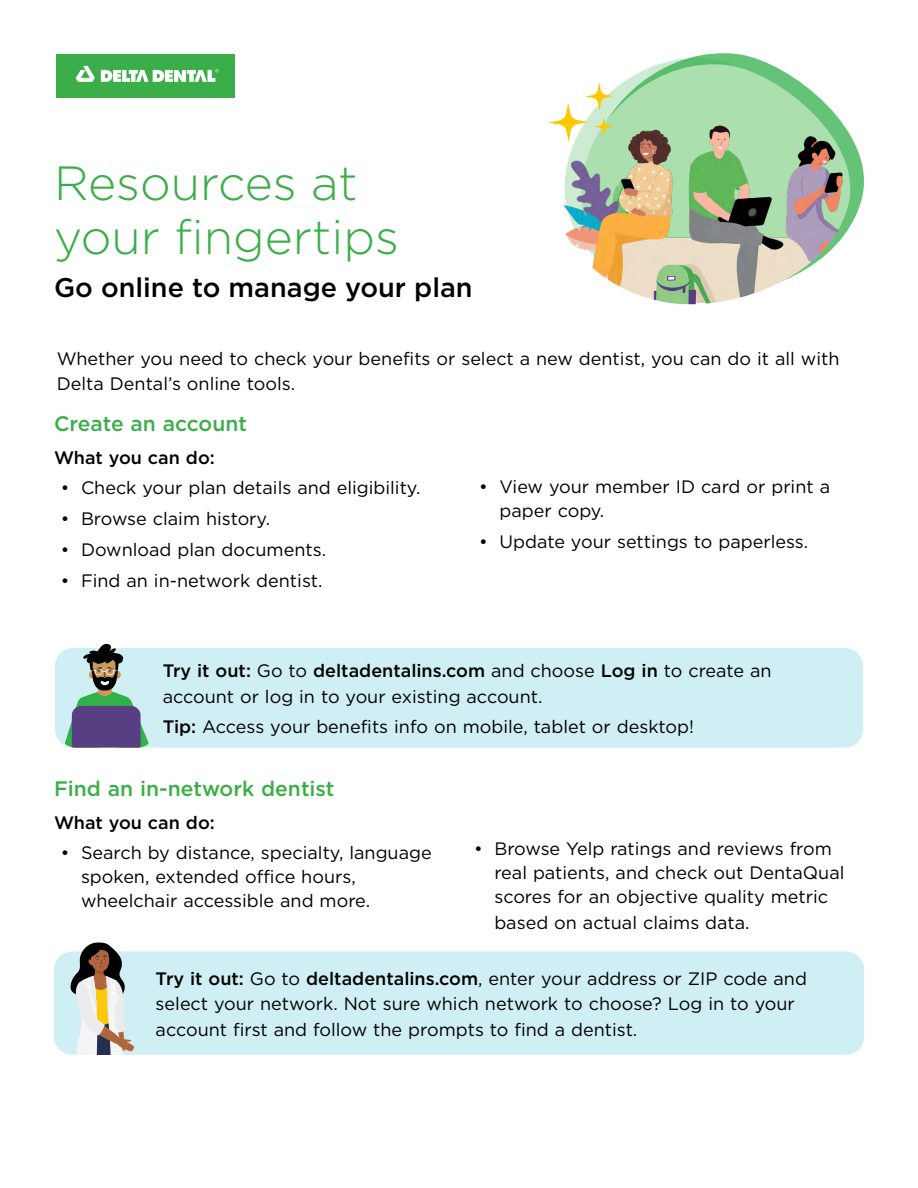
<style>
.page{position:relative;width:918px;height:1188px;background:#fff}
.page>*{position:absolute;margin:0;border:0;box-sizing:border-box;transform-origin:0 0}
.t1{font:300 48px/54px "Gotham";color:#3cae49}
.t2{font:500 27px "Gotham";color:#000}
.Body{font:500 21px "Gotham";color:#3cae49}
.Body-2{font:18px/25.5px "Gotham";color:#000}
.Body-3{font:500 18px "Gotham";color:#000}
.s1{font-weight:500}
</style>
<div class="page">
<div style="left:54px;top:951px;width:810px;height:104px;background:#cfeff4;border-radius:18px"></div>
<div style="left:55px;top:648px;width:808px;height:100px;background:#cfeff4;border-radius:18px"></div>
<div style="left:57px;top:54px;width:178px;height:44px;background:#3cae49"></div>
<svg style="left:76px;top:66px;width:19px;height:16px"></svg>
<svg style="left:101px;top:69px;width:117px;height:13px"></svg>
<svg style="left:70px;top:942px;width:64px;height:113px"></svg>
<svg style="left:65px;top:643px;width:84px;height:105px"></svg>
<svg style="left:627px;top:56px;width:170px;height:24px"></svg>
<img style="left:563px;top:80px;width:301px;height:225px">
<svg style="left:549px;top:82px;width:65px;height:60px"></svg>
<h1 class="t1" style="left:54px;top:155px;width:346px">Resources at your fingertips</h1>
<h2 class="t2" style="left:54px;top:270px;width:420px">Go online to manage your plan</h2>
<p class="Body-2" style="left:57px;top:345px;width:784px">Whether you need to check your benefits or select a new dentist, you can do it all with<br>Delta Dental’s online tools.</p>
<p class="Body" style="left:54px;top:410px;width:195px">Create an account</p>
<p class="Body-3" style="left:54px;top:445px;width:162px">What you can do:</p>
<p class="Body-2" style="left:61px;top:475px;width:361px">• Check your plan details and eligibility.</p>
<p class="Body-2" style="left:61px;top:506px;width:211px">• Browse claim history.</p>
<p class="Body-2" style="left:61px;top:536px;width:267px">• Download plan documents.</p>
<p class="Body-2" style="left:61px;top:567px;width:263px">• Find an in-network dentist.</p>
<p class="Body-2" style="left:500px;top:475px;width:332px;line-height:24px;text-indent:-20px">• View your member ID card or print a paper copy.</p>
<p class="Body-2" style="left:479px;top:529px;width:331px">• Update your settings to paperless.</p>
<p class="Body-2" style="left:163px;top:658px;width:610px"><span class="s1">Try it out:</span> Go to <span class="s1">deltadentalins.com</span> and choose <span class="s1">Log in</span> to create an account or log in to your existing account.</p>
<p class="Body-2" style="left:163px;top:713px;width:533px"><span class="s1">Tip:</span> Access your benefits info on mobile, tablet or desktop!</p>
<p class="Body" style="left:54px;top:775px;width:282px">Find an in-network dentist</p>
<p class="Body-3" style="left:54px;top:810px;width:162px">What you can do:</p>
<p class="Body-2" style="left:81px;top:841px;width:352px;line-height:24px;text-indent:-20px">• Search by distance, specialty, language spoken, extended office hours, wheelchair accessible and more.</p>
<p class="Body-2" style="left:494px;top:836px;width:352px;line-height:24.5px;text-indent:-20px">• Browse Yelp ratings and reviews from real patients, and check out DentaQual scores for an objective quality metric based on actual claims data.</p>
<p class="Body-2" style="left:156px;top:965px;width:653px"><span class="s1">Try it out:</span> Go to <span class="s1">deltadentalins.com</span>, enter your address or ZIP code and select your network. Not sure which network to choose? Log in to your account first and follow the prompts to find a dentist.</p>
</div>
